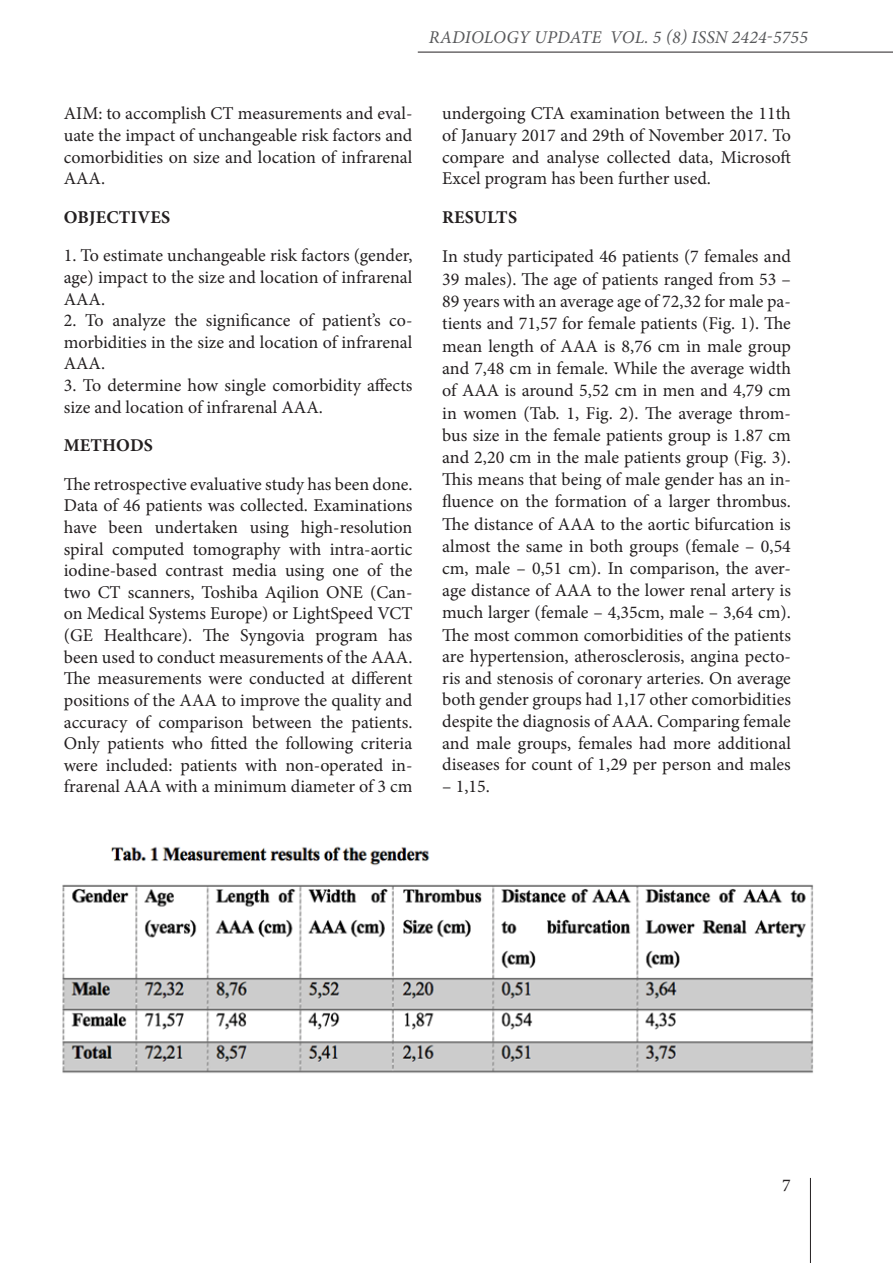
<style>
.page{position:relative;width:893px;height:1263px;background:#fff}
.page>*{position:absolute;margin:0;border:0;box-sizing:border-box;transform-origin:0 0}
.tekstas{font:18px/21.6px "Minion Pro";color:#231f20;text-align:justify}
.t1{font:italic 18px "Minion Pro";letter-spacing:.01em;color:#57585a}
.paantrastes{font:700 18px "Minion Pro";letter-spacing:.01em;color:#231f20}
</style>
<div class="page">
<hr style="left:418px;top:52px;width:475px;height:1px;background:#231f20">
<hr style="left:810px;top:1178px;width:1px;height:85px;background:#231f20">
<img style="left:62px;top:846px;width:752px;height:227px">
<p class="t1" style="left:429px;top:25px;width:381px">RADIOLOGY UPDATE VOL. 5 (8) ISSN 2424-5755</p>
<p class="tekstas" style="left:64px;top:103px;width:350px">AIM: to accomplish CT measurements and eval&shy;uate the impact of unchangeable risk factors and comorbidities on size and location of infrarenal AAA.</p>
<p class="paantrastes" style="left:64px;top:204px;width:108px">OBJECTIVES</p>
<p class="tekstas" style="left:64px;top:245px;width:350px">1. To estimate unchangeable risk factors (gender, age) impact to the size and location of infrarenal AAA.</p>
<p class="tekstas" style="left:64px;top:310px;width:350px">2. To analyze the significance of patient’s co&shy;morbidities in the size and location of infrarenal AAA.</p>
<p class="tekstas" style="left:64px;top:375px;width:350px">3. To determine how single comorbidity affects size and location of infrarenal AAA.</p>
<p class="paantrastes" style="left:64px;top:433px;width:91px">METHODS</p>
<p class="tekstas" style="left:64px;top:473px;width:350px">The retrospective evaluative study has been done.<br>Data of 46 patients was collected. Examinations have been undertaken using high-resolution spiral computed tomography with intra-aortic iodine-based contrast media using one of the two CT scanners, Toshiba Aqilion ONE (Can&shy;on Medical Systems Europe) or LightSpeed VCT (GE Healthcare). The Syngovia program has been used to conduct measurements of the AAA.<br>The measurements were conducted at different positions of the AAA to improve the quality and accuracy of comparison between the patients.<br>Only patients who fitted the following criteria were included: patients with non-operated in&shy;frarenal AAA with a minimum diameter of 3 cm</p>
<p class="tekstas" style="left:442px;top:103px;width:350px">undergoing CTA examination between the 11th of January 2017 and 29th of November 2017. To compare and analyse collected data, Microsoft Excel program has been further used.</p>
<p class="paantrastes" style="left:442px;top:204px;width:76px">RESULTS</p>
<p class="tekstas" style="left:442px;top:245px;width:350px;line-height:22px">In study participated 46 patients (7 females and 39 males). The age of patients ranged from 53 – 89 years with an average age of 72,32 for male pa&shy;tients and 71,57 for female patients (Fig. 1). The mean length of AAA is 8,76 cm in male group and 7,48 cm in female. While the average width of AAA is around 5,52 cm in men and 4,79 cm in women (Tab. 1, Fig. 2). The average throm&shy;bus size in the female patients group is 1.87 cm and 2,20 cm in the male patients group (Fig. 3).<br>This means that being of male gender has an in&shy;fluence on the formation of a larger thrombus.<br>The distance of AAA to the aortic bifurcation is almost the same in both groups (female – 0,54 cm, male – 0,51 cm). In comparison, the aver&shy;age distance of AAA to the lower renal artery is much larger (female – 4,35cm, male – 3,64 cm).<br>The most common comorbidities of the patients are hypertension, atherosclerosis, angina pecto&shy;ris and stenosis of coronary arteries. On average both gender groups had 1,17 other comorbidities despite the diagnosis of AAA. Comparing female and male groups, females had more additional diseases for count of 1,29 per person and males</p>
<p class="tekstas" style="left:442px;top:775px;width:49px">– 1,15.</p>
<p class="tekstas" style="left:782px;top:1174px;width:10px">7</p>
</div>
